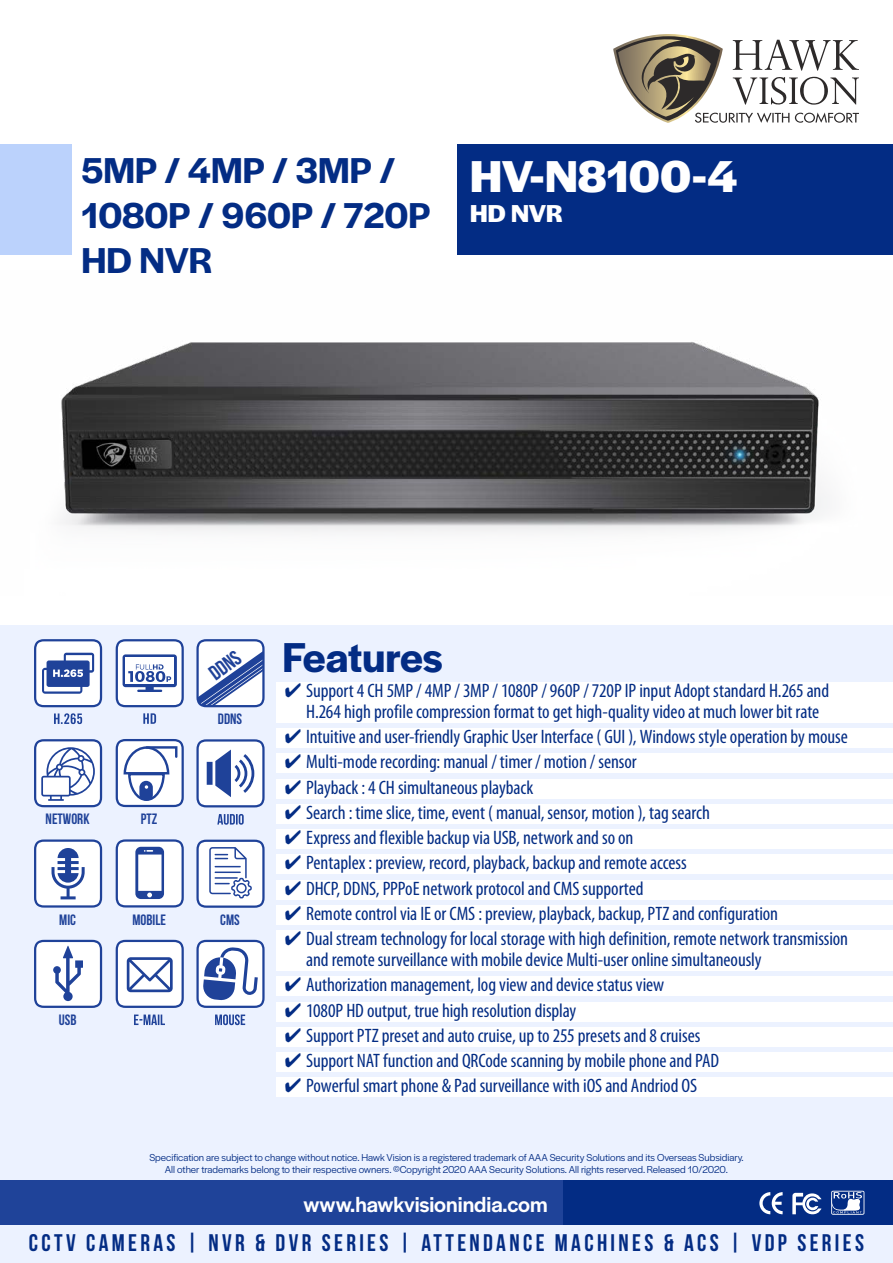
<style>
.page{position:relative;width:893px;height:1263px;background:#fff}
.page>*{position:absolute;margin:0;border:0;box-sizing:border-box;transform-origin:0 0}
.t1{font:700 46.5px "Halyard Display";color:#fff}
.t2{font:600 43.5px "Halyard Display";letter-spacing:-.005em;color:#032c84}
.t3{font:600 37.5px/45px "Halyard Display";color:#032c84}
.t4{font:700 25.5px "Halyard Display";color:#fff}
.t5{font:24px "Bebas Neue";letter-spacing:.14em;color:#032c84}
.t6{font:500 22.5px "Halyard Display";color:#fff}
.t7{font:21px "Bebas Neue";color:#1f4299}
.t8{font:condensed 19.5px/21px "Myriad Pro";letter-spacing:-.005em;color:#032c84;text-align:center}
.t9{font:15px "Bebas Neue";color:#1f4299}
.t10{font:10.5px/12.6px "Halyard Display";color:#032c84;text-align:center}
</style>
<div class="page">
<div style="left:458px;top:145px;width:435px;height:110px;background:#032c84"></div>
<svg style="left:613px;top:34px;width:246px;height:89px"></svg>
<div style="left:0;top:145px;width:71px;height:110px;background:#bbd2fc"></div>
<div style="left:0;top:626px;width:893px;height:637px;background:#ecf2ff"></div>
<div style="left:561px;top:1180px;width:332px;height:45px;background:#032c84"></div>
<svg style="left:759px;top:1192px;width:24px;height:22px"></svg>
<svg style="left:792px;top:1193px;width:29px;height:21px"></svg>
<svg style="left:831px;top:1191px;width:33px;height:24px"></svg>
<div style="left:0;top:1180px;width:562px;height:45px;background:#1f4399"></div>
<div style="left:276px;top:682px;width:617px;height:41px;background:#fff"></div>
<div style="left:276px;top:728px;width:617px;height:20px;background:#fff"></div>
<div style="left:276px;top:754px;width:617px;height:19px;background:#fff"></div>
<div style="left:276px;top:779px;width:617px;height:19px;background:#fff"></div>
<div style="left:276px;top:804px;width:617px;height:20px;background:#fff"></div>
<div style="left:276px;top:829px;width:617px;height:20px;background:#fff"></div>
<div style="left:276px;top:855px;width:617px;height:19px;background:#fff"></div>
<div style="left:276px;top:880px;width:617px;height:19px;background:#fff"></div>
<div style="left:276px;top:905px;width:617px;height:20px;background:#fff"></div>
<div style="left:276px;top:930px;width:617px;height:41px;background:#fff"></div>
<div style="left:276px;top:977px;width:617px;height:19px;background:#fff"></div>
<div style="left:276px;top:1002px;width:617px;height:19px;background:#fff"></div>
<div style="left:276px;top:1027px;width:617px;height:20px;background:#fff"></div>
<div style="left:276px;top:1052px;width:617px;height:20px;background:#fff"></div>
<div style="left:276px;top:1078px;width:617px;height:19px;background:#fff"></div>
<svg style="left:54px;top:713px;width:28px;height:11px"></svg>
<svg style="left:34px;top:639px;width:68px;height:68px;background:#a6b4d6"></svg>
<svg style="left:143px;top:713px;width:13px;height:11px"></svg>
<svg style="left:116px;top:639px;width:68px;height:68px;background:#bdc7e1"></svg>
<svg style="left:196px;top:739px;width:69px;height:68px;background:#b7c2de"></svg>
<svg style="left:217px;top:814px;width:27px;height:11px"></svg>
<svg style="left:116px;top:940px;width:68px;height:68px;background:#c5cee4"></svg>
<svg style="left:134px;top:1014px;width:31px;height:11px"></svg>
<svg style="left:215px;top:1014px;width:30px;height:11px"></svg>
<svg style="left:196px;top:940px;width:69px;height:68px;background:#a8b6d7"></svg>
<svg style="left:34px;top:739px;width:68px;height:68px;background:#c2cce3"></svg>
<svg style="left:34px;top:839px;width:68px;height:69px;background:#c0cae2"></svg>
<svg style="left:116px;top:839px;width:68px;height:68px;background:#c8d1e6"></svg>
<svg style="left:34px;top:940px;width:68px;height:68px;background:#ccd4e7"></svg>
<svg style="left:196px;top:840px;width:69px;height:68px;background:#cad3e7"></svg>
<svg style="left:196px;top:639px;width:69px;height:68px;background:#b2bedc"></svg>
<svg style="left:116px;top:739px;width:68px;height:68px;background:#bfc9e2"></svg>
<img style="left:60px;top:342px;width:768px;height:190px">
<h3 class="t3" style="left:81px;top:146px;width:351px">5MP / 4MP / 3MP /<br>1080P / 960P / 720P<br>HD NVR</h3>
<h1 class="t1" style="left:470px;top:143px;width:269px">HV-N8100-4</h1>
<h3 class="t4" style="left:470px;top:195px;width:94px">HD NVR</h3>
<p class="t7" style="left:205px;top:666px;width:35px;rotate:-36deg">DDNS</p>
<h2 class="t2" style="left:282px;top:626px;width:162px">Features</h2>
<p class="t9" style="left:46px;top:811px;width:45px">NETWORK</p>
<p class="t9" style="left:141px;top:811px;width:18px">PTZ</p>
<p class="t9" style="left:59px;top:911px;width:18px">MIC</p>
<p class="t9" style="left:132px;top:911px;width:35px">MOBILE</p>
<p class="t9" style="left:59px;top:1012px;width:19px">USB</p>
<p class="t9" style="left:218px;top:711px;width:26px">DDNS</p>
<p class="t9" style="left:220px;top:911px;width:21px">CMS</p>
<p class="t8" style="left:285px;top:680px;width:546px">✔ Support 4 CH 5MP / 4MP / 3MP / 1080P / 960P / 720P IP input Adopt standard H.265 and<br>H.264 high profile compression format to get high-quality video at much lower bit rate</p>
<p class="t8" style="left:285px;top:726px;width:564px">✔ Intuitive and user-friendly Graphic User Interface ( GUI ), Windows style operation by mouse</p>
<p class="t8" style="left:285px;top:752px;width:353px">✔ Multi-mode recording: manual / timer / motion / sensor</p>
<p class="t8" style="left:285px;top:777px;width:250px">✔ Playback : 4 CH simultaneous playback</p>
<p class="t8" style="left:285px;top:802px;width:426px">✔ Search : time slice, time, event ( manual, sensor, motion ), tag search</p>
<p class="t8" style="left:285px;top:827px;width:350px">✔ Express and flexible backup via USB, network and so on</p>
<p class="t8" style="left:285px;top:853px;width:403px">✔ Pentaplex : preview, record, playback, backup and remote access</p>
<p class="t8" style="left:285px;top:878px;width:360px">✔ DHCP, DDNS, PPPoE network protocol and CMS supported</p>
<p class="t8" style="left:285px;top:903px;width:495px">✔ Remote control via IE or CMS : preview, playback, backup, PTZ and configuration</p>
<p class="t8" style="left:306px;top:928px;width:543px;text-align:left;text-indent:-21px">✔ Dual stream technology for local storage with high definition, remote network transmission and remote surveillance with mobile device Multi-user online simultaneously</p>
<p class="t8" style="left:285px;top:975px;width:381px">✔ Authorization management, log view and device status view</p>
<p class="t8" style="left:285px;top:1000px;width:293px">✔ 1080P HD output, true high resolution display</p>
<p class="t8" style="left:285px;top:1025px;width:417px">✔ Support PTZ preset and auto cruise, up to 255 presets and 8 cruises</p>
<p class="t8" style="left:285px;top:1050px;width:436px">✔ Support NAT function and QRCode scanning by mobile phone and PAD</p>
<p class="t8" style="left:285px;top:1076px;width:414px">✔ Powerful smart phone &amp; Pad surveillance with iOS and Andriod OS</p>
<p class="t10" style="left:149px;top:1150px;width:596px">Specification are subject to change without notice. Hawk Vision is a registered trademark of AAA Security Solutions and its Overseas Subsidiary.<br>All other trademarks belong to their respective owners. ©Copyright 2020 AAA Security Solutions. All rights reserved. Released 10/2020.</p>
<p class="t6" style="left:303px;top:1188px;width:246px">www.hawkvisionindia.com</p>
<p class="t5" style="left:29px;top:1230px;width:836px">CCTV CAMERAS | NVR &amp; DVR SERIES | ATTENDANCE MACHINES &amp; ACS | VDP SERIES</p>
</div>
